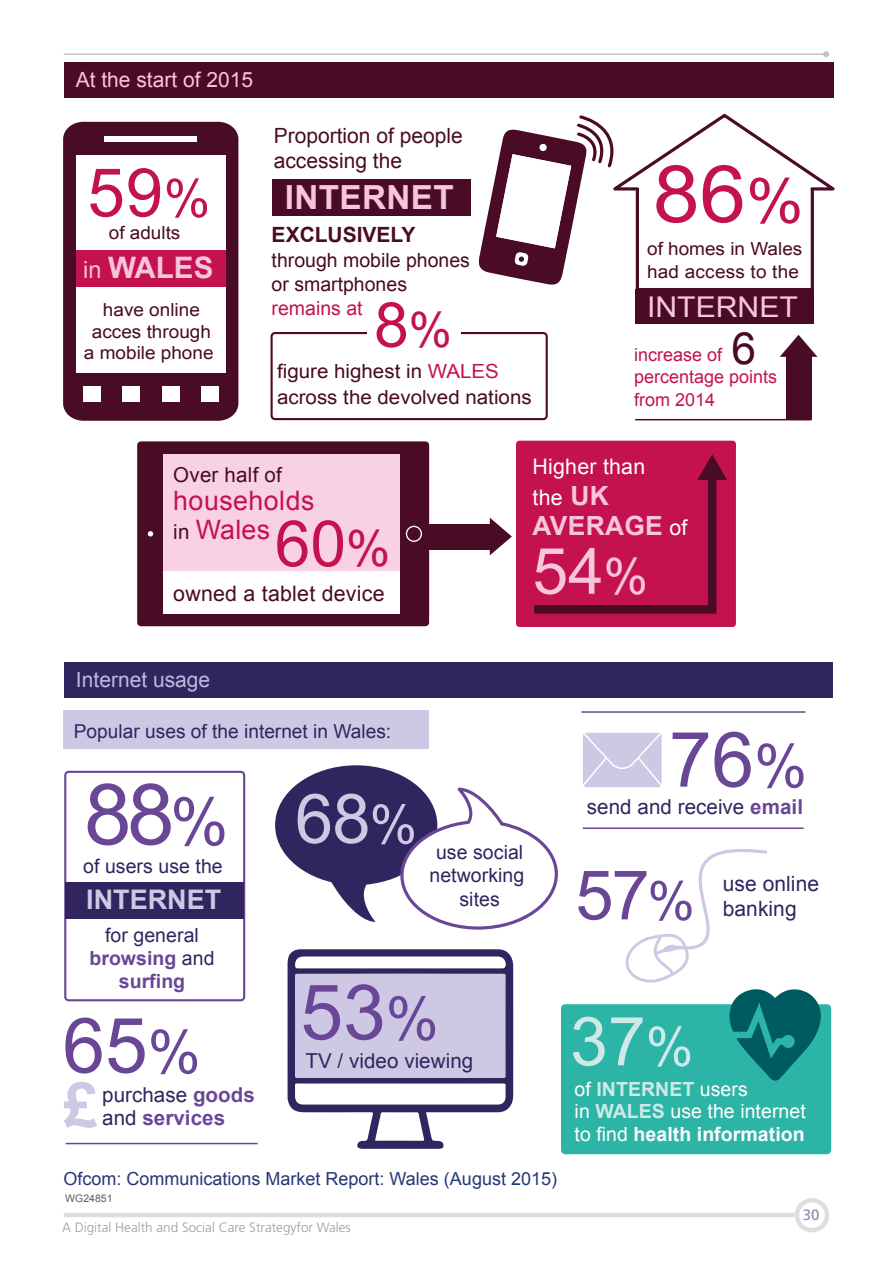
<style>
.page{position:relative;width:893px;height:1263px;background:#fff}
.page>*{position:absolute;margin:0;border:0;box-sizing:border-box;transform-origin:0 0}
.t1{font:85.05px "Arial";color:#694796}
.t2{font:79.5px "Arial";color:#c4124f;scale:1.05 1}
.t3{font:76.65px "Arial";color:#694796}
.t4{font:68.7px "Arial";color:#cec8e5}
.t5{font:68.4px "Arial";color:#694796}
.t6{font:67.65px "Arial";color:#cfe9e9}
.t7{font:67.2px "Arial";color:#c4124f}
.t8{font:64.05px "Arial";color:#c4124f}
.t9{font:64.05px "Arial";color:#f7c5dd}
.t10{font:62.4px "Arial";color:#c4124f}
.t11{font:700 62.4px "Arial";color:#cec8e5}
.t12{font:44.55px "Arial";color:#490b26}
.t13{font:700 33.3px "Arial";letter-spacing:.01em;color:#f7c5dd}
.t14{font:700 29.55px "Arial";color:#f7c5dd}
.t15{font:28.65px "Arial";color:#f7c5dd;scale:1.05 1}
.t16{font:700 27px "Arial";color:#cec8e5}
.t17{font:26.7px/28.5px "Arial";letter-spacing:.02em;color:#c4124f}
.t18{font:700 26.4px "Arial";letter-spacing:.01em;color:#f7c5dd}
.t19{font:21.3px "Arial";letter-spacing:.01em;color:#490b26}
.t20{font:21.3px/30.2px "Arial";letter-spacing:.01em;color:#fff}
.t21{font:21px/25.2px "Arial";color:#490b26}
.t22{font:21px "Arial";color:#f7c5dd}
.t23{font:21px "Arial";letter-spacing:.005em;color:#312560}
.t24{font:21px "Arial";color:#beb9dd}
.t25{font:700 21px "Arial";color:#490b26}
.t26{font:20.55px "Arial";letter-spacing:.005em;color:#312560}
.t27{font:700 20.55px/23.7px "Arial";letter-spacing:.005em;color:#694796}
.t28{font:20.55px "Arial";letter-spacing:.01em;color:#490b26}
.t29{font:19.5px/22.5px "Arial";letter-spacing:.005em;color:#fff}
.t30{font:19.5px/25.5px "Arial";color:#490b26;scale:1.05 1}
.t31{font:19.5px/24px "Arial";color:#490b26}
.t32{font:19.5px/23.4px "Arial";letter-spacing:.005em;color:#312560;text-align:center}
.t33{font:700 19.5px/23.4px "Arial";letter-spacing:.005em;color:#694796;text-align:center}
.t34{font:19.2px "Arial";color:#312560}
.t35{font:18px/21.6px "Arial";color:#490b26;text-align:center;scale:1.05 1}
.t36{font:18px "Arial";color:#243876}
.t37{font:18px/22.5px "Arial";color:#c4124f}
.t38{font:15px "Frutiger LT Std";color:#818cb4}
.t39{font:300 13.5px "Frutiger LT Std";color:#9d9d9c}
.t40{font:10.5px "Arial";color:#000}
.s1{font-size:52.2px}
.s2{font-weight:400;font-size:23.55px}
.s3{color:#c4124f}
.s4{font-size:48.6px}
.s5{font-size:61.2px}
.s6{font-size:20.55px;color:#490b26}
.s7{font-size:49.8px}
.s8{font-weight:700;font-size:26.4px;color:#f7c5dd}
.s9{font-weight:400;font-size:21.3px;color:#fff}
.s10{font-size:65.4px}
.s11{font-size:53.4px}
.s12{font-weight:400;color:#312560}
.s13{font-size:59.55px}
.s14{font-weight:700;color:#694796}
.s15{font-size:53.25px}
.s16{font-size:53.7px}
.s17{font-weight:700;color:#cfe9e9}
.s18{font-weight:700}
</style>
<div class="page">
<div style="left:795px;top:1198px;width:34px;height:34px;border:4px solid #dedede;border-radius:50%"></div>
<hr style="left:64px;top:1213px;width:731px;height:4px;background:#dedede">
<hr style="left:64px;top:53px;width:762px;height:2px;background:#c4c4c4">
<svg style="left:823px;top:51px;width:6px;height:6px"></svg>
<svg style="left:275px;top:765px;width:282px;height:165px"></svg>
<div style="left:271px;top:332px;width:277px;height:88px;border:2px solid #490b26;border-radius:3px"></div>
<div style="left:367px;top:306px;width:93px;height:46px;background:#fff"></div>
<div style="left:63px;top:122px;width:175px;height:299px;background:#490b26"></div>
<div style="left:76px;top:156px;width:150px;height:217px;background:#fff"></div>
<div style="left:84px;top:386px;width:17px;height:15px;background:#fff"></div>
<div style="left:122px;top:386px;width:18px;height:15px;background:#fff"></div>
<div style="left:162px;top:386px;width:18px;height:15px;background:#fff"></div>
<div style="left:201px;top:386px;width:17px;height:15px;background:#fff"></div>
<div style="left:76px;top:250px;width:150px;height:37px;background:#c4124f"></div>
<div style="left:272px;top:179px;width:199px;height:37px;background:#490b26"></div>
<div style="left:64px;top:771px;width:181px;height:230px;border:2px solid #694796;border-radius:3px"></div>
<div style="left:636px;top:290px;width:178px;height:34px;background:#490b26"></div>
<div style="left:64px;top:63px;width:770px;height:35px;background:#490b26"></div>
<div style="left:64px;top:663px;width:768px;height:35px;background:#312560"></div>
<div style="left:63px;top:710px;width:366px;height:39px;background:#cec8e5"></div>
<hr style="left:635px;top:419px;width:176px;height:1px;background:#490b26">
<div style="left:65px;top:882px;width:179px;height:36px;background:#312560"></div>
<div style="left:136px;top:441px;width:294px;height:186px;background:#490b26;border-radius:4px"></div>
<div style="left:136px;top:440px;width:295px;height:188px;border:2px solid #fff;border-radius:4px"></div>
<div style="left:406px;top:526px;width:16px;height:16px;border:1px solid #fff;border-radius:50%"></div>
<svg style="left:148px;top:531px;width:5px;height:5px"></svg>
<div style="left:163px;top:454px;width:236px;height:159px;background:#fff"></div>
<div style="left:163px;top:454px;width:236px;height:117px;background:#f8d1e4"></div>
<div style="left:516px;top:441px;width:220px;height:186px;background:#c4124f;border-radius:3px"></div>
<svg style="left:534px;top:454px;width:193px;height:160px"></svg>
<div style="left:561px;top:1004px;width:270px;height:150px;background:#2cb4a7;border-radius:4px"></div>
<div style="left:786px;top:351px;width:25px;height:69px;background:#490b26"></div>
<svg style="left:780px;top:335px;width:37px;height:22px"></svg>
<div style="left:105px;top:137px;width:92px;height:5px;background:#fff"></div>
<svg style="left:478px;top:113px;width:357px;height:180px"></svg>
<div style="left:427px;top:524px;width:68px;height:25px;background:#490b26"></div>
<svg style="left:490px;top:518px;width:22px;height:37px"></svg>
<svg style="left:583px;top:733px;width:79px;height:54px"></svg>
<hr style="left:581px;top:711px;width:224px;height:2px;background:#694796">
<hr style="left:583px;top:827px;width:221px;height:2px;background:#694796">
<hr style="left:66px;top:1143px;width:192px;height:1px;background:#694796">
<svg style="left:288px;top:949px;width:225px;height:200px"></svg>
<svg style="left:625px;top:849px;width:196px;height:232px"></svg>
<p class="t22" style="left:76px;top:65px;width:179px">At the start of 2015</p>
<p class="t7" style="left:88px;top:149px;width:124px">59<span class="s1">%</span></p>
<p class="t35" style="left:109px;top:222px;width:70px">of adults</p>
<p class="t14" style="left:83px;top:248px;width:132px"><span class="s2">in</span> WALES</p>
<p class="t35" style="left:84px;top:299px;width:125px">have online acces through a mobile phone</p>
<p class="t21" style="left:274px;top:123px;width:191px">Proportion of people accessing the</p>
<p class="t13" style="left:285px;top:175px;width:170px">INTERNET</p>
<p class="t25" style="left:272px;top:221px;width:145px">EXCLUSIVELY</p>
<p class="t31" style="left:272px;top:248px;width:200px">through mobile phones or smartphones <span class="s3">remains at</span></p>
<p class="t10" style="left:374px;top:284px;width:79px">8<span class="s4">%</span></p>
<p class="t30" style="left:277px;top:359px;width:244px">figure highest in <span class="s3">WALES </span>across the devolved nations</p>
<p class="t2" style="left:653px;top:142px;width:145px">86<span class="s5">%</span></p>
<p class="t35" style="left:647px;top:238px;width:149px">of homes in Wales</p>
<p class="t35" style="left:647px;top:261px;width:146px">had access to the</p>
<p class="t15" style="left:647px;top:288px;width:145px">INTERNET</p>
<p class="t12" style="left:731px;top:319px;width:26px">6</p>
<p class="t37" style="left:634px;top:343px;width:145px">increase of percentage points from 2014</p>
<p class="t28" style="left:173px;top:461px;width:110px">Over half of</p>
<p class="t17" style="left:173px;top:487px;width:143px">households <span class="s6">in</span> Wales</p>
<p class="t8" style="left:275px;top:502px;width:117px">60<span class="s7">%</span></p>
<p class="t19" style="left:173px;top:580px;width:213px">owned a tablet device</p>
<p class="t20" style="left:532px;top:452px;width:114px">Higher than the <span class="s8">UK</span></p>
<p class="t18" style="left:532px;top:508px;width:156px">AVERAGE <span class="s9">of</span></p>
<p class="t9" style="left:532px;top:529px;width:117px">54<span class="s7">%</span></p>
<p class="t24" style="left:76px;top:666px;width:136px">Internet usage</p>
<p class="t34" style="left:74px;top:719px;width:319px">Popular uses of the internet in Wales:</p>
<p class="t1" style="left:84px;top:759px;width:146px">88<span class="s10">%</span></p>
<p class="t32" style="left:83px;top:854px;width:141px">of users use the</p>
<p class="t16" style="left:86px;top:882px;width:137px">INTERNET</p>
<p class="t4" style="left:295px;top:774px;width:124px">68<span class="s11">%</span></p>
<p class="t32" style="left:429px;top:840px;width:96px">use social networking sites</p>
<p class="t33" style="left:89px;top:923px;width:127px"><span class="s12">for general </span>browsing <span class="s12">and </span>surfing</p>
<p class="t3" style="left:63px;top:995px;width:140px">65<span class="s13">%</span></p>
<p class="t11" style="left:64px;top:1064px;width:36px">£</p>
<p class="t27" style="left:102px;top:1083px;width:154px"><span class="s12">purchase</span> goods <span class="s12">and</span> services</p>
<p class="t3" style="left:300px;top:962px;width:140px">53<span class="s13">%</span></p>
<p class="t26" style="left:305px;top:1048px;width:169px">TV / video viewing</p>
<p class="t3" style="left:669px;top:709px;width:140px">76<span class="s13">%</span></p>
<p class="t26" style="left:587px;top:793px;width:218px">send and receive <span class="s14">email</span></p>
<p class="t5" style="left:575px;top:850px;width:121px">57<span class="s15">%</span></p>
<p class="t23" style="left:723px;top:869px;width:98px">use online</p>
<p class="t23" style="left:723px;top:895px;width:75px">banking</p>
<p class="t6" style="left:570px;top:997px;width:125px">37<span class="s16">%</span></p>
<p class="t29" style="left:575px;top:1078px;width:233px">of <span class="s17">INTERNET</span> users<br>in <span class="s17">WALES</span> use the internet to find <span class="s18">health information</span></p>
<p class="t36" style="left:64px;top:1166px;width:495px">Ofcom: Communications Market Report: Wales (August 2015)</p>
<p class="t40" style="left:65px;top:1191px;width:49px">WG24851</p>
<p class="t39" style="left:62px;top:1220px;width:290px">A Digital Health and Social Care Strategyfor Wales</p>
<p class="t38" style="left:803px;top:1206px;width:18px">30</p>
</div>
